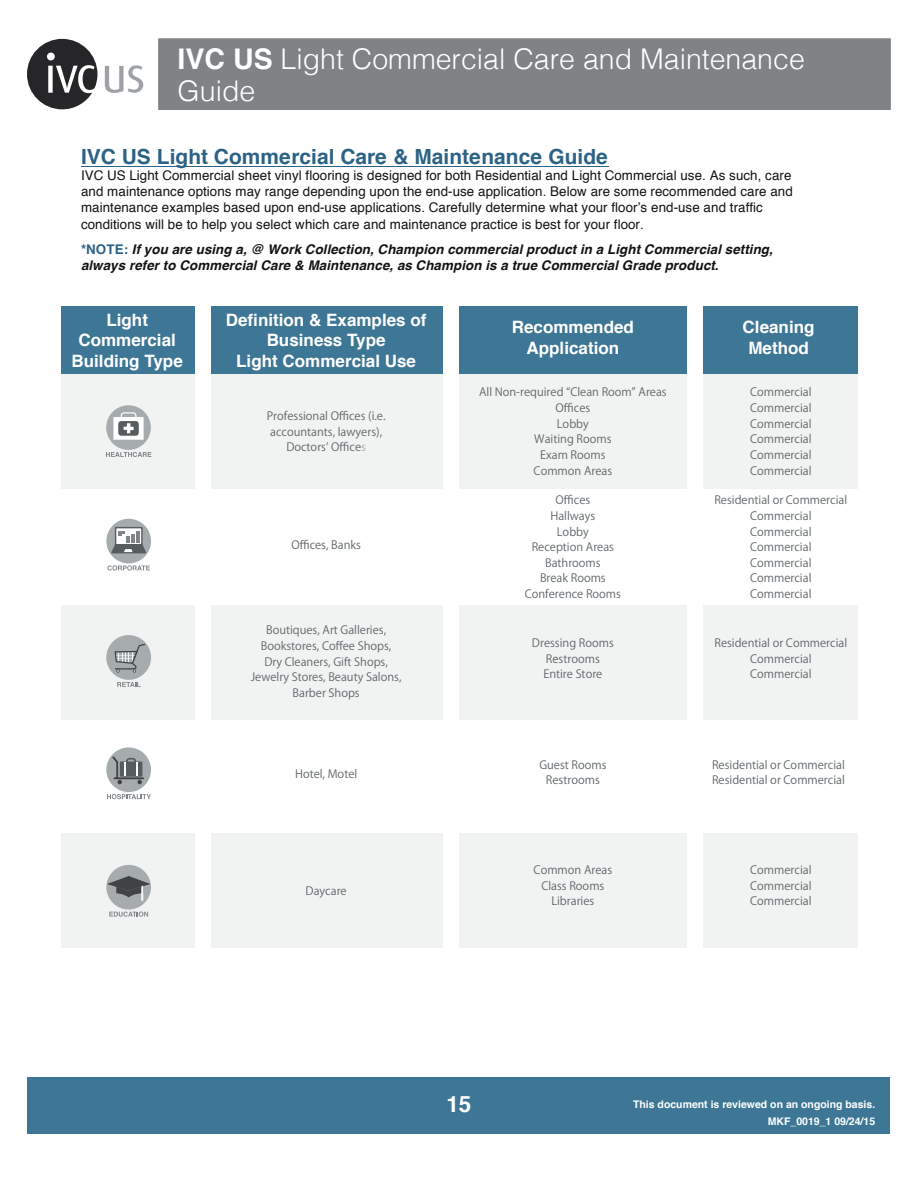
<style>
.page{position:relative;width:918px;height:1188px;background:#fff}
.page>*{position:absolute;margin:0;border:0;box-sizing:border-box;transform-origin:0 0}
.t1{font:300 28.5px/31.5px "Helvetica";color:#fff}
.t2{font:700 22.5px "Helvetica";color:#fff}
.t3{font:700 20.85px "Helvetica";letter-spacing:.005em;color:#2c6286}
.t4{font:700 17.1px/20.4px "Helvetica";color:#fff;text-align:center}
.t5{font:13.35px/16.2px "Helvetica";letter-spacing:.005em;color:#111313}
.t6{font:italic 700 13.35px/16.2px "Helvetica";letter-spacing:.01em;color:#111313}
.t7{font:11.4px/15.6px "Koz Go Pr 6 N";color:#61666a;text-align:center}
.t8{font:700 10.5px/16.5px "Helvetica";color:#fff;text-align:right}
.s1{font-weight:700}
.s2{font-style:normal;color:#2c6286}
.s3{color:#a6abae}
</style>
<div class="page">
<div style="left:158px;top:38px;width:733px;height:72px;background:#7f8385;border:1px solid #7f8385"></div>
<div style="left:28px;top:1078px;width:862px;height:56px;background:#3e7695"></div>
<svg style="left:27px;top:39px;width:70px;height:70px"></svg>
<svg style="left:105px;top:65px;width:38px;height:28px"></svg>
<hr style="left:81px;top:166px;width:527px;height:1px;background:#2c6286">
<div style="left:61px;top:374px;width:797px;height:115px;background:#f1f3f3"></div>
<div style="left:61px;top:605px;width:797px;height:115px;background:#f1f3f3"></div>
<div style="left:61px;top:833px;width:797px;height:115px;background:#f1f3f3"></div>
<div style="left:61px;top:306px;width:797px;height:67px;background:#3e7695"></div>
<div style="left:196px;top:304px;width:15px;height:655px;background:#fff"></div>
<div style="left:444px;top:304px;width:15px;height:655px;background:#fff"></div>
<div style="left:687px;top:304px;width:15px;height:655px;background:#fff"></div>
<div style="left:106px;top:405px;width:45px;height:45px;background:#a6abae;border-radius:50%"></div>
<svg style="left:106px;top:452px;width:45px;height:5px"></svg>
<svg style="left:113px;top:412px;width:31px;height:28px"></svg>
<svg style="left:108px;top:565px;width:42px;height:6px"></svg>
<div style="left:106px;top:519px;width:45px;height:44px;background:#a6abae;border-radius:50%"></div>
<div style="left:115px;top:527px;width:28px;height:19px;background:#fff;border:1px solid #575c5e"></div>
<svg style="left:110px;top:531px;width:38px;height:23px"></svg>
<svg style="left:117px;top:682px;width:24px;height:5px"></svg>
<div style="left:106px;top:635px;width:45px;height:45px;background:#a6abae;border-radius:50%"></div>
<svg style="left:115px;top:644px;width:30px;height:29px"></svg>
<div style="left:106px;top:747px;width:45px;height:45px;background:#a6abae;border-radius:50%"></div>
<svg style="left:107px;top:794px;width:44px;height:5px"></svg>
<svg style="left:110px;top:754px;width:36px;height:30px"></svg>
<svg style="left:109px;top:912px;width:39px;height:5px"></svg>
<div style="left:106px;top:865px;width:45px;height:45px;background:#a6abae;border-radius:50%"></div>
<svg style="left:108px;top:876px;width:42px;height:25px"></svg>
<h1 class="t1" style="left:178px;top:41px;width:629px"><span class="s1">IVC US</span> Light Commercial Care and Maintenance<br>Guide</h1>
<h3 class="t3" style="left:81px;top:140px;width:528px">IVC US Light Commercial Care &amp; Maintenance Guide</h3>
<p class="t5" style="left:81px;top:168px;width:713px">IVC US Light Commercial sheet vinyl flooring is designed for both Residential and Light Commercial use. As such, care and maintenance options may range depending upon the end-use application. Below are some recommended care and maintenance examples based upon end-use applications. Carefully determine what your floor’s end-use and traffic conditions will be to help you select which care and maintenance practice is best for your floor.</p>
<p class="t6" style="left:81px;top:241px;width:693px"><span class="s2">*NOTE:</span> If you are using a, @ Work Collection, Champion commercial product in a Light Commercial setting, always refer to Commercial Care &amp; Maintenance, as Champion is a true Commercial Grade product.</p>
<h3 class="t4" style="left:72px;top:310px;width:113px">Light<br>Commercial<br>Building Type</h3>
<h3 class="t4" style="left:226px;top:310px;width:202px">Definition &amp; Examples of<br>Business Type<br>Light Commercial Use</h3>
<h3 class="t4" style="left:512px;top:317px;width:124px">Recommended<br>Application</h3>
<h3 class="t4" style="left:743px;top:317px;width:73px">Cleaning<br>Method</h3>
<p class="t7" style="left:479px;top:385px;width:189px">All Non-required “Clean Room” Areas<br>Offices<br>Lobby<br>Waiting Rooms<br>Exam Rooms<br>Common Areas</p>
<p class="t7" style="left:750px;top:385px;width:63px;text-align:justify">Commercial Commercial Commercial Commercial Commercial Commercial</p>
<p class="t7" style="left:267px;top:408px;width:120px">Professional Offices (i.e. accountants, lawyers),<br>Doctors’ Office<span class="s3">s</span></p>
<p class="t7" style="left:291px;top:537px;width:71px">Offices, Banks</p>
<p class="t7" style="left:251px;top:623px;width:152px">Boutiques, Art Galleries,<br>Bookstores, Coffee Shops,<br>Dry Cleaners, Gift Shops,<br>Jewelry Stores, Beauty Salons,<br>Barber Shops</p>
<p class="t7" style="left:525px;top:493px;width:98px">Offices<br>Hallways<br>Lobby<br>Reception Areas<br>Bathrooms<br>Break Rooms<br>Conference Rooms</p>
<p class="t7" style="left:714px;top:493px;width:134px">Residential or Commercial<br>Commercial<br>Commercial<br>Commercial<br>Commercial<br>Commercial<br>Commercial</p>
<p class="t7" style="left:532px;top:635px;width:83px">Dressing Rooms<br>Restrooms<br>Entire Store</p>
<p class="t7" style="left:714px;top:635px;width:134px">Residential or Commercial<br>Commercial<br>Commercial</p>
<p class="t7" style="left:295px;top:766px;width:64px">Hotel, Motel</p>
<p class="t7" style="left:539px;top:757px;width:69px">Guest Rooms<br>Restrooms</p>
<p class="t7" style="left:712px;top:757px;width:134px;text-align:left">Residential or Commercial<br>Residential or Commercial</p>
<p class="t7" style="left:306px;top:884px;width:43px">Daycare</p>
<p class="t7" style="left:534px;top:862px;width:80px">Common Areas<br>Class Rooms<br>Libraries</p>
<p class="t7" style="left:750px;top:862px;width:63px;text-align:justify">Commercial Commercial Commercial</p>
<h2 class="t2" style="left:446px;top:1086px;width:27px">15</h2>
<p class="t8" style="left:633px;top:1097px;width:244px">This document is reviewed on an ongoing basis.<br>MKF_0019_1 09/24/15</p>
</div>
